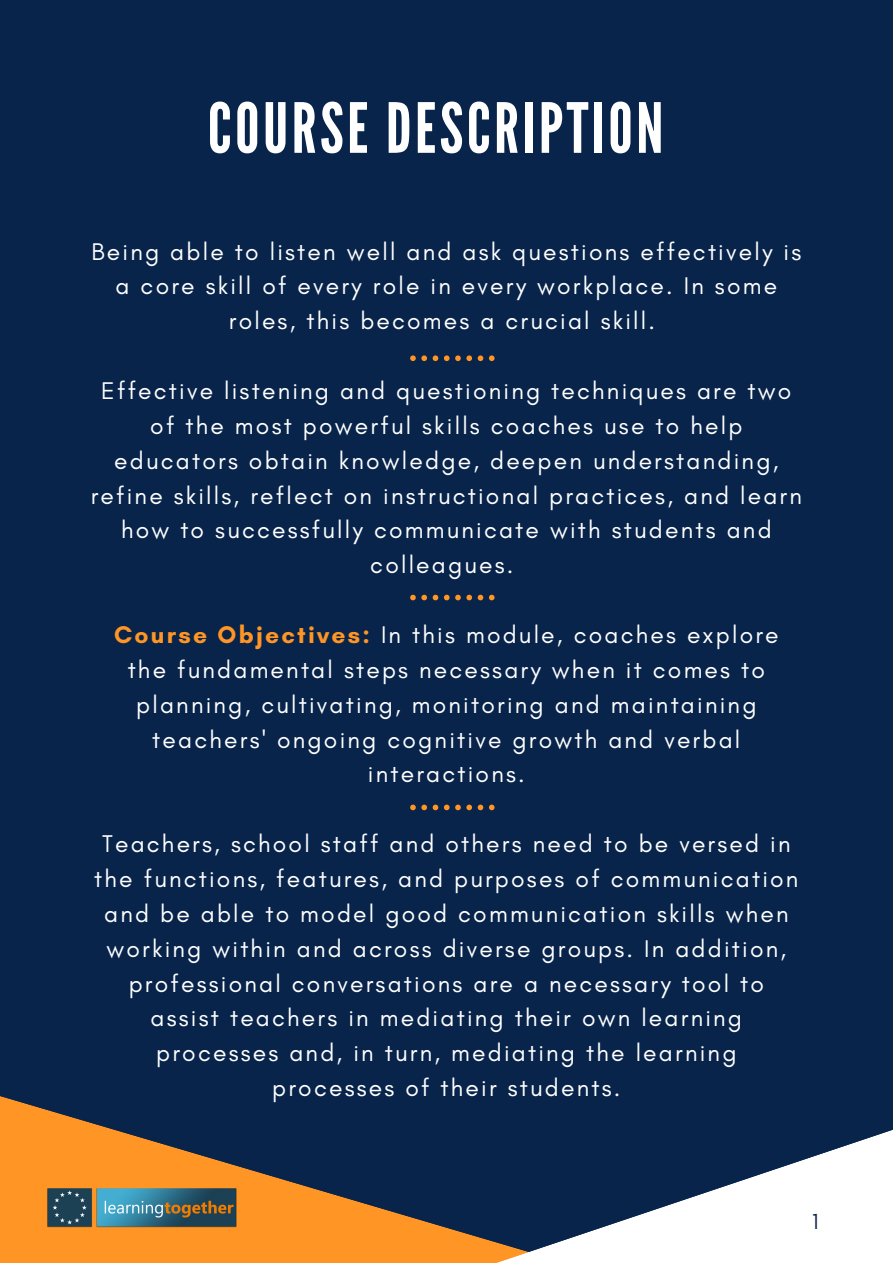
<style>
.page{position:relative;width:893px;height:1264px;background:#fff}
.page>*{position:absolute;margin:0;border:0;box-sizing:border-box;transform-origin:0 0}
.t1{font:69px "League Gothic";letter-spacing:.05em;color:#fff}
.t2{font:24.6px/34.8px "Glacial Indifference";letter-spacing:.09em;color:#fff;text-align:center}
.t3{font:22.05px "Glacial Indifference";color:#08244b}
.s1{font-weight:700;color:#ff9524}
</style>
<div class="page">
<div style="left:0;top:0;width:892px;height:1262px;background:#08244b"></div>
<svg style="left:0;top:1096px;width:216px;height:166px;fill:#ff9524"></svg>
<svg style="left:216px;top:1130px;width:676px;height:132px"></svg>
<svg style="left:410px;top:804px;width:84px;height:6px"></svg>
<svg style="left:410px;top:355px;width:84px;height:6px"></svg>
<svg style="left:410px;top:594px;width:84px;height:6px"></svg>
<img style="left:43px;top:1181px;width:199px;height:53px">
<h1 class="t1" style="left:208px;top:88px;width:457px">COURSE DESCRIPTION</h1>
<p class="t2" style="left:91px;top:233px;width:711px">Being able to listen well and ask questions effectively is a core skill of every role in every workplace. In some roles, this becomes a crucial skill.</p>
<p class="t2" style="left:91px;top:373px;width:712px">Effective listening and questioning techniques are two of the most powerful skills coaches use to help educators obtain knowledge, deepen understanding, refine skills, reflect on instructional practices, and learn how to successfully communicate with students and colleagues.</p>
<p class="t2" style="left:114px;top:617px;width:666px"><span class="s1">Course Objectives:</span> In this module, coaches explore the fundamental steps necessary when it comes to planning, cultivating, monitoring and maintaining teachers' ongoing cognitive growth and verbal interactions.</p>
<p class="t2" style="left:94px;top:826px;width:705px">Teachers, school staff and others need to be versed in the functions, features, and purposes of communication and be able to model good communication skills when working within and across diverse groups. In addition, professional conversations are a necessary tool to assist teachers in mediating their own learning processes and, in turn, mediating the learning processes of their students.</p>
<p class="t3" style="left:812px;top:1207px;width:8px">1</p>
</div>
